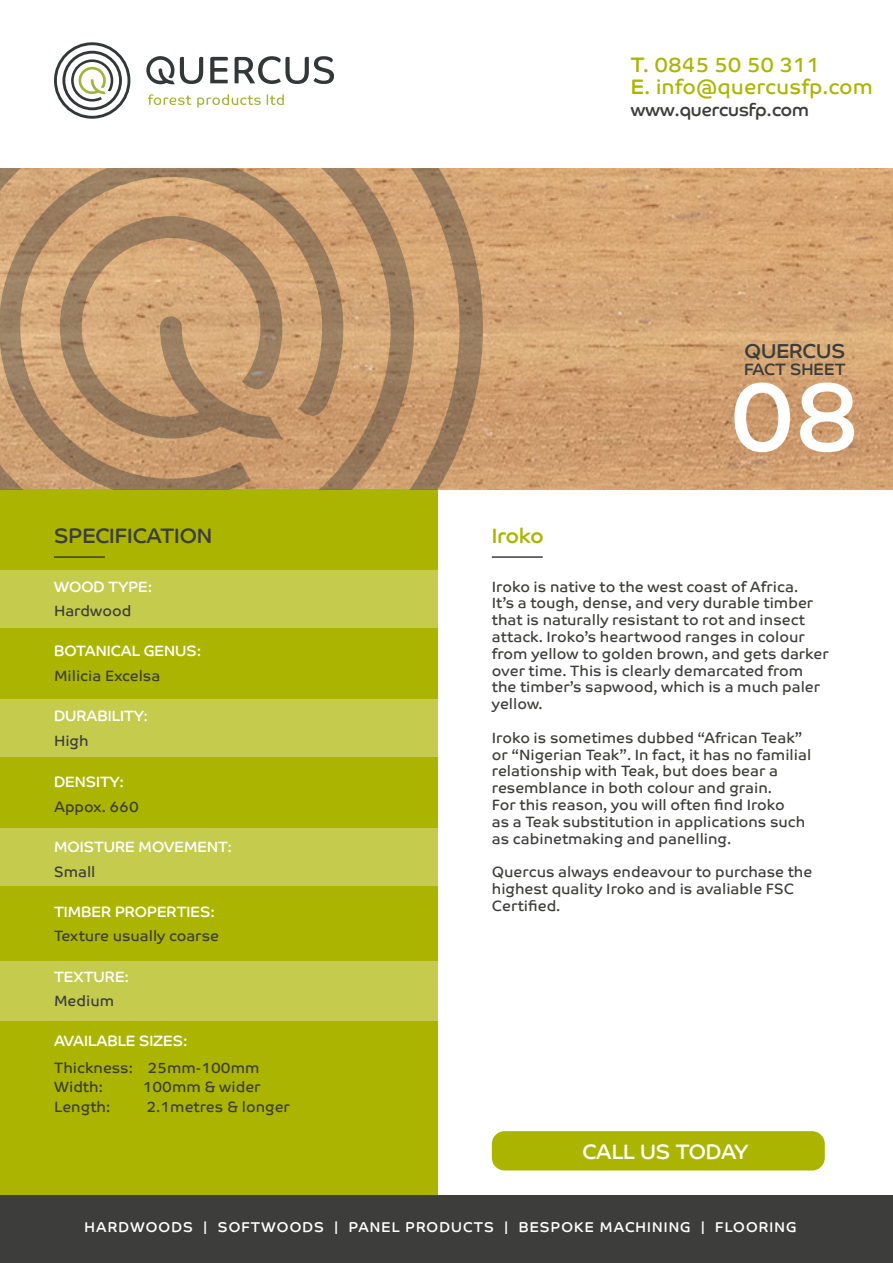
<style>
.page{position:relative;width:893px;height:1263px;background:#fff}
.page>*{position:absolute;margin:0;border:0;box-sizing:border-box;transform-origin:0 0}
.t1{font:96.6px "Co Headline";color:#fff}
.t2{font:21px "Co Text";color:#abb500}
.t3{font:21px "Co Headline";color:#3d3d3b}
.t4{font:21px "Co Headline";color:#fff}
.t5{font:21px "Co Headline";letter-spacing:-.005em;color:#abb500}
.t6{font:20.25px "Co Headline";color:#3d3d3b}
.t7{font:18px "Co Headline";color:#3d3d3b}
.t8{font:16.5px "Co Headline";color:#3d3d3b}
.t9{font:15px/16.8px "Co Text";color:#3d3d3b}
.t10{font:15px "Co Headline";color:#fff}
.t11{font:14.25px "Co Headline";letter-spacing:.08em;color:#fff}
.s1{font-family:"Co Headline"}
</style>
<div class="page">
<img style="left:483px;top:168px;width:409px;height:321px">
<svg style="left:148px;top:94px;width:43px;height:11px"></svg>
<svg style="left:197px;top:94px;width:64px;height:14px"></svg>
<svg style="left:267px;top:94px;width:17px;height:11px"></svg>
<svg style="left:210px;top:57px;width:18px;height:26px"></svg>
<svg style="left:235px;top:56px;width:99px;height:28px"></svg>
<svg style="left:146px;top:56px;width:57px;height:28px"></svg>
<svg style="left:54px;top:42px;width:76px;height:77px"></svg>
<div style="left:0;top:489px;width:437px;height:774px;background:#abb500"></div>
<div style="left:0;top:1196px;width:893px;height:67px;background:#3d3d3b"></div>
<div style="left:0;top:571px;width:437px;height:57px;background:#c4cb4d"></div>
<div style="left:0;top:699px;width:437px;height:58px;background:#c4cb4d"></div>
<div style="left:0;top:828px;width:437px;height:58px;background:#c4cb4d"></div>
<div style="left:0;top:961px;width:437px;height:60px;background:#c4cb4d"></div>
<hr style="left:54px;top:556px;width:51px;height:2px;background:#3d3d3b">
<hr style="left:492px;top:556px;width:51px;height:2px;background:#3d3d3b">
<div style="left:492px;top:1131px;width:333px;height:39px;background:#abb500;border-radius:13px"></div>
<svg style="left:343px;top:168px;width:140px;height:321px;background:#bd946a"></svg>
<svg style="left:0;top:168px;width:343px;height:321px;background:#c0976e"></svg>
<p class="t2" style="left:631px;top:52px;width:191px"><span class="s1">T.</span> 0845 50 50 311</p>
<p class="t2" style="left:631px;top:74px;width:244px"><span class="s1">E.</span> info@quercusfp.com</p>
<p class="t7" style="left:631px;top:99px;width:180px">www.quercusfp.com</p>
<p class="t3" style="left:54px;top:523px;width:160px">SPECIFICATION</p>
<p class="t10" style="left:54px;top:578px;width:100px">WOOD TYPE:</p>
<p class="t9" style="left:54px;top:602px;width:79px">Hardwood</p>
<p class="t10" style="left:54px;top:642px;width:149px">BOTANICAL GENUS:</p>
<p class="t9" style="left:54px;top:667px;width:108px">Milicia Excelsa</p>
<p class="t10" style="left:54px;top:707px;width:96px">DURABILITY:</p>
<p class="t9" style="left:54px;top:733px;width:36px">High</p>
<p class="t10" style="left:54px;top:773px;width:71px">DENSITY:</p>
<p class="t9" style="left:54px;top:798px;width:86px">Appox. 660</p>
<p class="t10" style="left:54px;top:838px;width:180px">MOISTURE MOVEMENT:</p>
<p class="t9" style="left:54px;top:864px;width:43px">Small</p>
<p class="t10" style="left:54px;top:903px;width:162px">TIMBER PROPERTIES:</p>
<p class="t9" style="left:54px;top:928px;width:166px">Texture usually coarse</p>
<p class="t10" style="left:54px;top:968px;width:77px">TEXTURE:</p>
<p class="t9" style="left:54px;top:992px;width:62px">Medium</p>
<p class="t10" style="left:54px;top:1032px;width:135px">AVAILABLE SIZES:</p>
<p class="t9" style="left:54px;top:1059px;width:207px">Thickness: 25mm-100mm</p>
<p class="t9" style="left:54px;top:1079px;width:50px">Width:</p>
<p class="t9" style="left:143px;top:1079px;width:119px">100mm &amp; wider</p>
<p class="t9" style="left:54px;top:1098px;width:58px">Length:</p>
<p class="t9" style="left:147px;top:1098px;width:145px">2.1metres &amp; longer</p>
<p class="t5" style="left:492px;top:523px;width:53px">Iroko</p>
<p class="t6" style="left:744px;top:339px;width:102px">QUERCUS</p>
<p class="t8" style="left:744px;top:360px;width:103px">FACT SHEET</p>
<p class="t1" style="left:730px;top:361px;width:131px">08</p>
<p class="t9" style="left:492px;top:578px;width:308px">Iroko is native to the west coast of Africa.</p>
<p class="t9" style="left:492px;top:595px;width:338px">It’s a tough, dense, and very durable timber that is naturally resistant to rot and insect attack. Iroko’s heartwood ranges in colour from yellow to golden brown, and gets darker over time. This is clearly demarcated from the timber’s sapwood, which is a much paler yellow.</p>
<p class="t9" style="left:492px;top:729px;width:321px">Iroko is sometimes dubbed “African Teak” or “Nigerian Teak”. In fact, it has no familial relationship with Teak, but does bear a resemblance in both colour and grain.</p>
<p class="t9" style="left:492px;top:796px;width:294px">For this reason, you will often find Iroko</p>
<p class="t9" style="left:492px;top:813px;width:315px">as a Teak substitution in applications such</p>
<p class="t9" style="left:492px;top:830px;width:241px">as cabinetmaking and panelling.</p>
<p class="t9" style="left:492px;top:864px;width:322px">Quercus always endeavour to purchase the highest quality Iroko and is avaliable FSC<br>Certified.</p>
<p class="t4" style="left:582px;top:1139px;width:168px">CALL US TODAY</p>
<p class="t11" style="left:85px;top:1218px;width:713px">HARDWOODS | SOFTWOODS | PANEL PRODUCTS | BESPOKE MACHINING | FLOORING</p>
</div>
